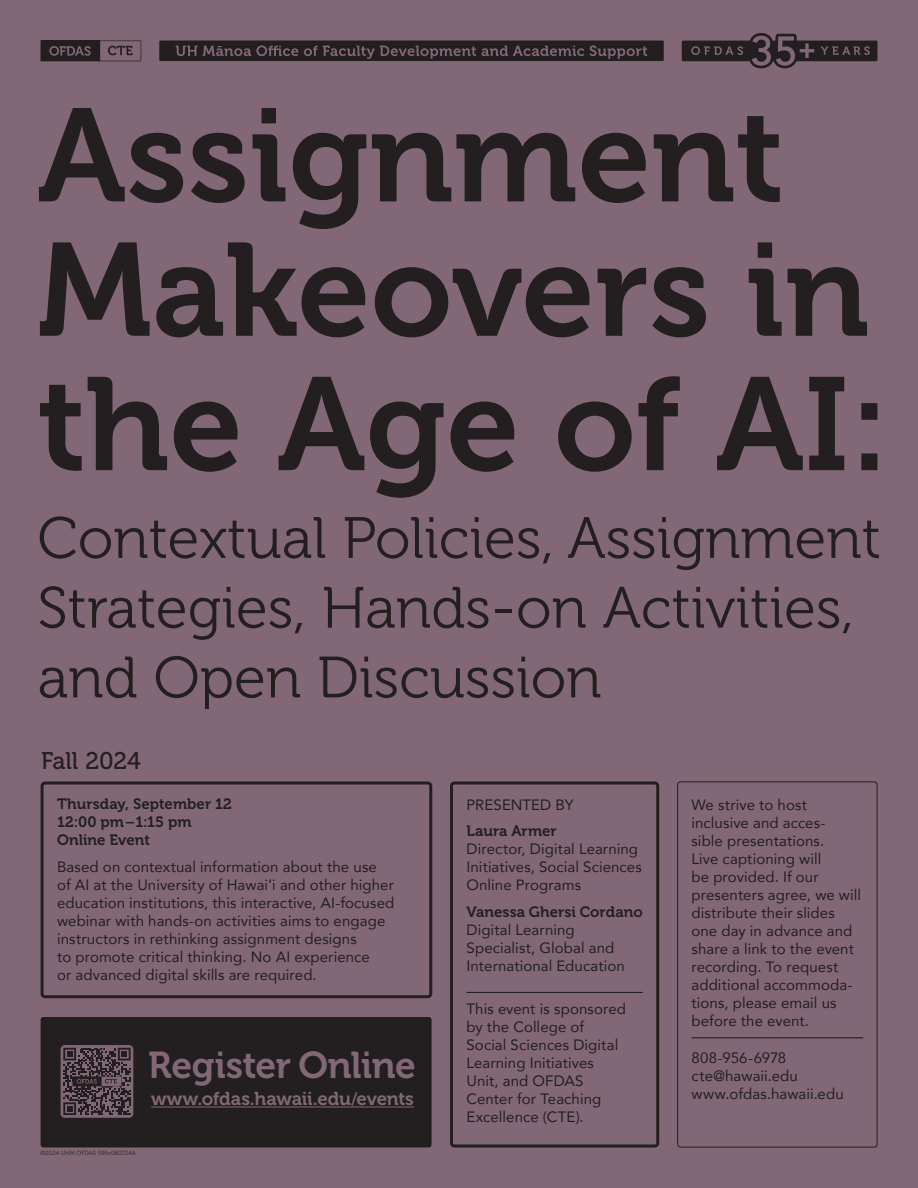
<style>
.page{position:relative;width:918px;height:1188px;background:#826876}
.page>*{position:absolute;margin:0;border:0;box-sizing:border-box;transform-origin:0 0}
.t1{font:131.55px/134.4px "Museo 700";color:#231f20}
.t2{font:58.2px/69.8px "Museo 300";color:#231f20}
.Register_Online{font:37.2px "Museo 700";letter-spacing:-.015em;color:#826876}
.Semester-Series_Tag{font:24px "Museo 500";letter-spacing:-.005em;color:#231f20}
.Register_Online-2{font:18.6px "Museo 700";letter-spacing:-.01em;color:#826876}
.Main_Content{font:15px/18px "Avenir";letter-spacing:.005em;color:#231f20}
.Accesibility{font:15px/18px "Avenir";letter-spacing:.005em;color:#231f20}
.Sponsored_by{font:15px/18px "Avenir";letter-spacing:.005em;color:#231f20}
.Contact_Info_Text_Block{font:15px/18px "Avenir";letter-spacing:.005em;color:#231f20}
.Date___Location{font:15px/18px "Museo 700";letter-spacing:.005em;color:#231f20}
.Speaker_Name_Line{font:15px "Museo 700";letter-spacing:.005em;color:#231f20}
.t3{font:6px "Museo 300";letter-spacing:.01em;color:#231f20}
.s1{font-family:"Myriad Pro";font-weight:600}
</style>
<div class="page">
<div style="left:41px;top:782px;width:391px;height:216px;border:3px solid #231f20;border-radius:3px"></div>
<hr style="left:466px;top:992px;width:177px;height:1px;background:#231f20">
<div style="left:450px;top:782px;width:209px;height:366px;border:3px solid #231f20;border-radius:3px"></div>
<hr style="left:692px;top:1037px;width:171px;height:1px;background:#231f20">
<div style="left:677px;top:782px;width:201px;height:366px;border:1px solid #231f20;border-radius:3px"></div>
<div style="left:41px;top:1017px;width:391px;height:131px;background:#231f20;border-radius:3px"></div>
<hr style="left:151px;top:1107px;width:263px;height:1px;background:#826876">
<div style="left:61px;top:1045px;width:72px;height:73px;background:#826876;border-radius:4px"></div>
<svg style="left:63px;top:1048px;width:68px;height:67px"></svg>
<svg style="left:40px;top:40px;width:101px;height:21px"></svg>
<svg style="left:159px;top:40px;width:505px;height:21px;background:#352c30"></svg>
<svg style="left:682px;top:33px;width:195px;height:35px"></svg>
<h1 class="t1" style="left:38px;top:90px;width:854px">Assignment<br>Makeovers in the Age of AI:</h1>
<h1 class="t2" style="left:38px;top:504px;width:845px">Contextual Policies, Assignment<br>Strategies, Hands-on Activities, and Open Discussion</h1>
<h2 class="Semester-Series_Tag" style="left:41px;top:747px;width:101px">Fall 2024</h2>
<p class="Date___Location" style="left:57px;top:795px;width:176px">Thursday, September 12<br>12:00 pm–1:15 pm<br>Online Event</p>
<p class="Main_Content" style="left:57px;top:858px;width:339px">Based on contextual information about the use<br>of AI at the University of Hawai’i and other higher education institutions, this interactive, AI-focused webinar with hands-on activities aims to engage instructors in rethinking assignment designs<br>to promote critical thinking. No AI experience<br>or advanced digital skills are required.</p>
<p class="Register_Online" style="left:148px;top:1045px;width:269px">Register Online</p>
<p class="Register_Online-2" style="left:151px;top:1088px;width:264px">www.ofdas.hawaii.edu<span class="s1">/</span>events</p>
<p class="t3" style="left:40px;top:1150px;width:97px">©2024 UHM OFDAS 595v082724A</p>
<h3 class="Main_Content" style="left:466px;top:795px;width:109px">PRESENTED BY</h3>
<p class="Speaker_Name_Line" style="left:466px;top:822px;width:92px">Laura Armer</p>
<p class="Main_Content" style="left:466px;top:839px;width:177px">Director, Digital Learning<br>Initiatives, Social Sciences<br>Online Programs</p>
<p class="Speaker_Name_Line" style="left:466px;top:903px;width:178px">Vanessa Ghersi Cordano</p>
<p class="Main_Content" style="left:466px;top:920px;width:160px">Digital Learning<br>Specialist, Global and<br>International Education</p>
<p class="Sponsored_by" style="left:466px;top:999px;width:161px">This event is sponsored by the College of<br>Social Sciences Digital<br>Learning Initiatives<br>Unit, and OFDAS<br>Center for Teaching<br>Excellence (CTE).</p>
<p class="Accesibility" style="left:692px;top:795px;width:171px">We strive to host inclusive and acces-<br>sible presentations.<br>Live captioning will<br>be provided. If our presenters agree, we will distribute their slides one day in advance and share a link to the event recording. To request additional accommoda&shy;tions, please email us before the event.</p>
<p class="Contact_Info_Text_Block" style="left:692px;top:1048px;width:154px">808-956-6978 cte@hawaii.edu www.ofdas.hawaii.edu</p>
</div>
